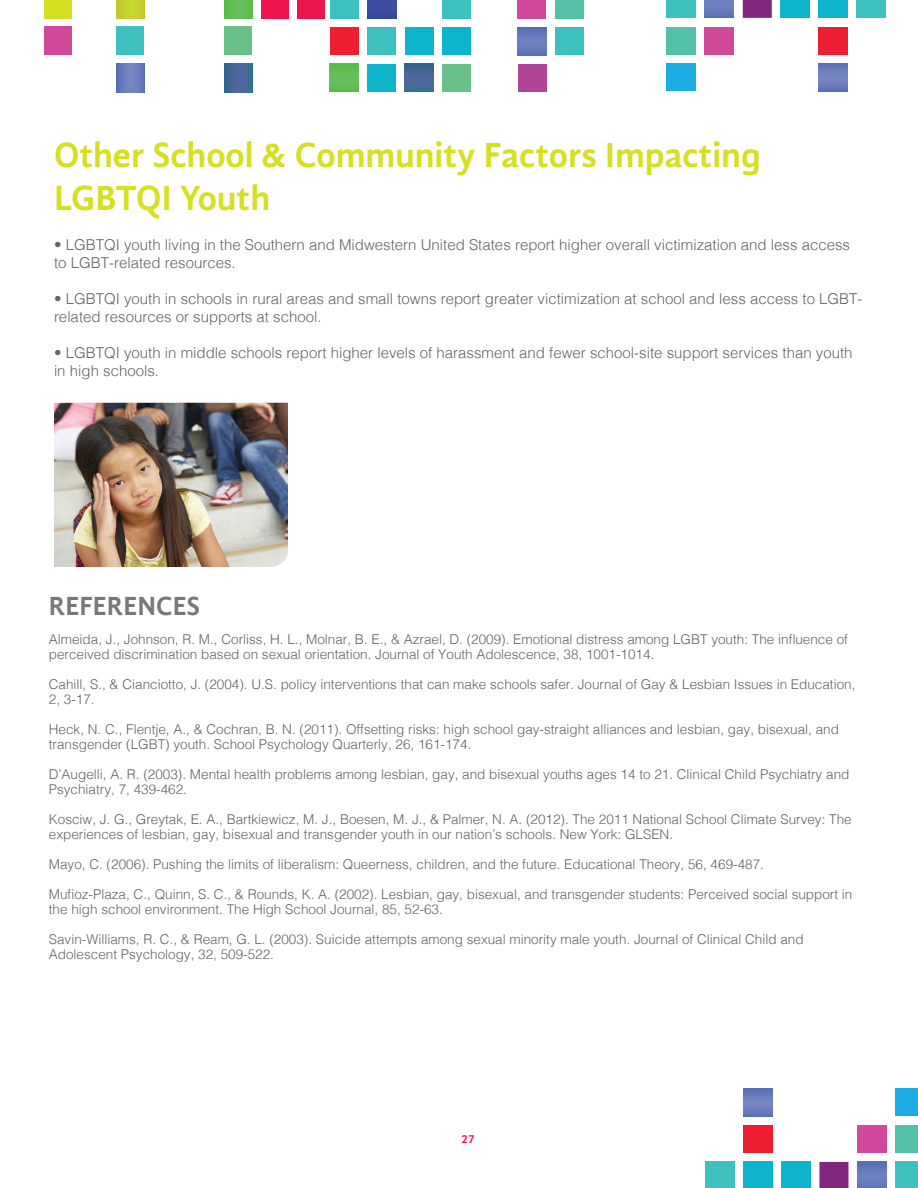
<style>
.page{position:relative;width:918px;height:1188px;background:#fff}
.page>*{position:absolute;margin:0;border:0;box-sizing:border-box;transform-origin:0 0}
.Smaller_headline__in{font:700 36px/43.2px "Gandhi Sans";color:#d6df21}
.Subhead__small___bla{font:700 27px "Gandhi Sans";color:#76787b}
.Body{font:300 15px/18px "Helvetica";color:#636366}
.Body-2{font:300 13.5px/15px "Helvetica";color:#636366}
.Smaller_headline__in-2{font:700 12px "Gandhi Sans";color:#ed154e}
</style>
<div class="page">
<div style="left:45px;top:0;width:27px;height:18px;background:#d6df21"></div>
<div style="left:45px;top:27px;width:27px;height:28px;background:#d2489a"></div>
<div style="left:117px;top:0;width:27px;height:18px;background:#c5d32d"></div>
<div style="left:117px;top:27px;width:27px;height:28px;background:#3dc0bf"></div>
<svg style="left:117px;top:64px;width:27px;height:28px"></svg>
<div style="left:225px;top:0;width:27px;height:18px;background:#64bd57"></div>
<div style="left:225px;top:27px;width:27px;height:28px;background:#69c188"></div>
<svg style="left:225px;top:64px;width:27px;height:28px"></svg>
<div style="left:261px;top:0;width:27px;height:18px;background:#ed154e"></div>
<div style="left:297px;top:0;width:27px;height:18px;background:#ed154e"></div>
<div style="left:667px;top:63px;width:29px;height:28px;background:#1bace3"></div>
<svg style="left:819px;top:63px;width:29px;height:28px"></svg>
<div style="left:667px;top:27px;width:29px;height:28px;background:#53c0a7"></div>
<div style="left:705px;top:27px;width:29px;height:28px;background:#d2489a"></div>
<div style="left:819px;top:27px;width:29px;height:28px;background:#ee1e31"></div>
<div style="left:667px;top:0;width:29px;height:18px;background:#3dc0bf"></div>
<svg style="left:705px;top:0;width:29px;height:18px"></svg>
<div style="left:743px;top:0;width:29px;height:18px;background:#81277d"></div>
<div style="left:781px;top:0;width:29px;height:18px;background:#0db4cc"></div>
<div style="left:819px;top:0;width:29px;height:18px;background:#0db4cc"></div>
<div style="left:856px;top:0;width:29px;height:18px;background:#3dc0bf"></div>
<div style="left:555px;top:0;width:29px;height:18px;background:#53c0a7"></div>
<div style="left:517px;top:0;width:29px;height:18px;background:#d2489a"></div>
<div style="left:442px;top:0;width:29px;height:18px;background:#3dc0bf"></div>
<div style="left:367px;top:0;width:29px;height:18px;background:#3d4da0"></div>
<div style="left:330px;top:0;width:29px;height:18px;background:#3dc0bf"></div>
<div style="left:555px;top:27px;width:29px;height:28px;background:#3dc0bf"></div>
<div style="left:517px;top:27px;width:29px;height:28px;background:linear-gradient(to bottom,#6478bb,#667bbd)"></div>
<div style="left:442px;top:27px;width:29px;height:28px;background:#0db4cc"></div>
<div style="left:405px;top:27px;width:29px;height:28px;background:#0db4cc"></div>
<div style="left:367px;top:27px;width:29px;height:28px;background:#3dc0bf"></div>
<div style="left:330px;top:27px;width:29px;height:28px;background:#ee1e31"></div>
<div style="left:518px;top:64px;width:28px;height:28px;background:#b14599"></div>
<div style="left:442px;top:64px;width:29px;height:28px;background:#69c188"></div>
<svg style="left:405px;top:64px;width:29px;height:28px"></svg>
<div style="left:368px;top:64px;width:28px;height:28px;background:#0db4cc"></div>
<div style="left:330px;top:64px;width:29px;height:28px;background:#64bd57"></div>
<div style="left:895px;top:1088px;width:23px;height:28px;background:#1bace3"></div>
<svg style="left:744px;top:1088px;width:29px;height:28px"></svg>
<div style="left:895px;top:1125px;width:23px;height:28px;background:#53c0a7"></div>
<div style="left:857px;top:1125px;width:29px;height:28px;background:#d2489a"></div>
<div style="left:744px;top:1125px;width:29px;height:28px;background:#ee1e31"></div>
<div style="left:895px;top:1162px;width:23px;height:26px;background:#3dc0bf"></div>
<div style="left:857px;top:1162px;width:29px;height:26px;background:linear-gradient(to bottom,#6177ba,#6a7ebe)"></div>
<div style="left:819px;top:1162px;width:29px;height:26px;background:#81277d"></div>
<div style="left:782px;top:1162px;width:29px;height:26px;background:#0db4cc"></div>
<div style="left:744px;top:1162px;width:29px;height:26px;background:#0db4cc"></div>
<div style="left:706px;top:1162px;width:29px;height:26px;background:#3dc0bf"></div>
<img style="left:54px;top:403px;width:234px;height:164px">
<p class="Smaller_headline__in" style="left:54px;top:133px;width:708px">Other School &amp; Community Factors Impacting<br>LGBTQI Youth</p>
<p class="Body" style="left:54px;top:235px;width:798px">• LGBTQI youth living in the Southern and Midwestern United States report higher overall victimization and less access to LGBT-related resources.</p>
<p class="Body" style="left:54px;top:289px;width:810px">• LGBTQI youth in schools in rural areas and small towns report greater victimization at school and less access to LGBT&shy;related resources or supports at school.</p>
<p class="Body" style="left:54px;top:343px;width:800px">• LGBTQI youth in middle schools report higher levels of harassment and fewer school-site support services than youth in high schools.</p>
<p class="Subhead__small___bla" style="left:49px;top:590px;width:153px">REFERENCES</p>
<p class="Body-2" style="left:49px;top:630px;width:801px">Almeida, J., Johnson, R. M., Corliss, H. L., Molnar, B. E., &amp; Azrael, D. (2009). Emotional distress among LGBT youth: The influence of perceived discrimination based on sexual orientation. Journal of Youth Adolescence, 38, 1001-1014.</p>
<p class="Body-2" style="left:49px;top:675px;width:808px">Cahill, S., &amp; Cianciotto, J. (2004). U.S. policy interventions that can make schools safer. Journal of Gay &amp; Lesbian Issues in Education,<br>2, 3-17.</p>
<p class="Body-2" style="left:49px;top:720px;width:792px">Heck, N. C., Flentje, A., &amp; Cochran, B. N. (2011). Offsetting risks: high school gay-straight alliances and lesbian, gay, bisexual, and transgender (LGBT) youth. School Psychology Quarterly, 26, 161-174.</p>
<p class="Body-2" style="left:49px;top:765px;width:802px">D’Augelli, A. R. (2003). Mental health problems among lesbian, gay, and bisexual youths ages 14 to 21. Clinical Child Psychiatry and<br>Psychiatry, 7, 439-462.</p>
<p class="Body-2" style="left:49px;top:810px;width:804px">Kosciw, J. G., Greytak, E. A., Bartkiewicz, M. J., Boesen, M. J., &amp; Palmer, N. A. (2012). The 2011 National School Climate Survey: The experiences of lesbian, gay, bisexual and transgender youth in our nation’s schools. New York: GLSEN.</p>
<p class="Body-2" style="left:49px;top:855px;width:717px">Mayo, C. (2006). Pushing the limits of liberalism: Queerness, children, and the future. Educational Theory, 56, 469-487.</p>
<p class="Body-2" style="left:49px;top:885px;width:805px">Mufioz-Plaza, C., Quinn, S. C., &amp; Rounds, K. A. (2002). Lesbian, gay, bisexual, and transgender students: Perceived social support in the high school environment. The High School Journal, 85, 52-63.</p>
<p class="Body-2" style="left:49px;top:930px;width:756px">Savin-Williams, R. C., &amp; Ream, G. L. (2003). Suicide attempts among sexual minority male youth. Journal of Clinical Child and<br>Adolescent Psychology, 32, 509-522.</p>
<p class="Smaller_headline__in-2" style="left:461px;top:1132px;width:15px">27</p>
</div>
